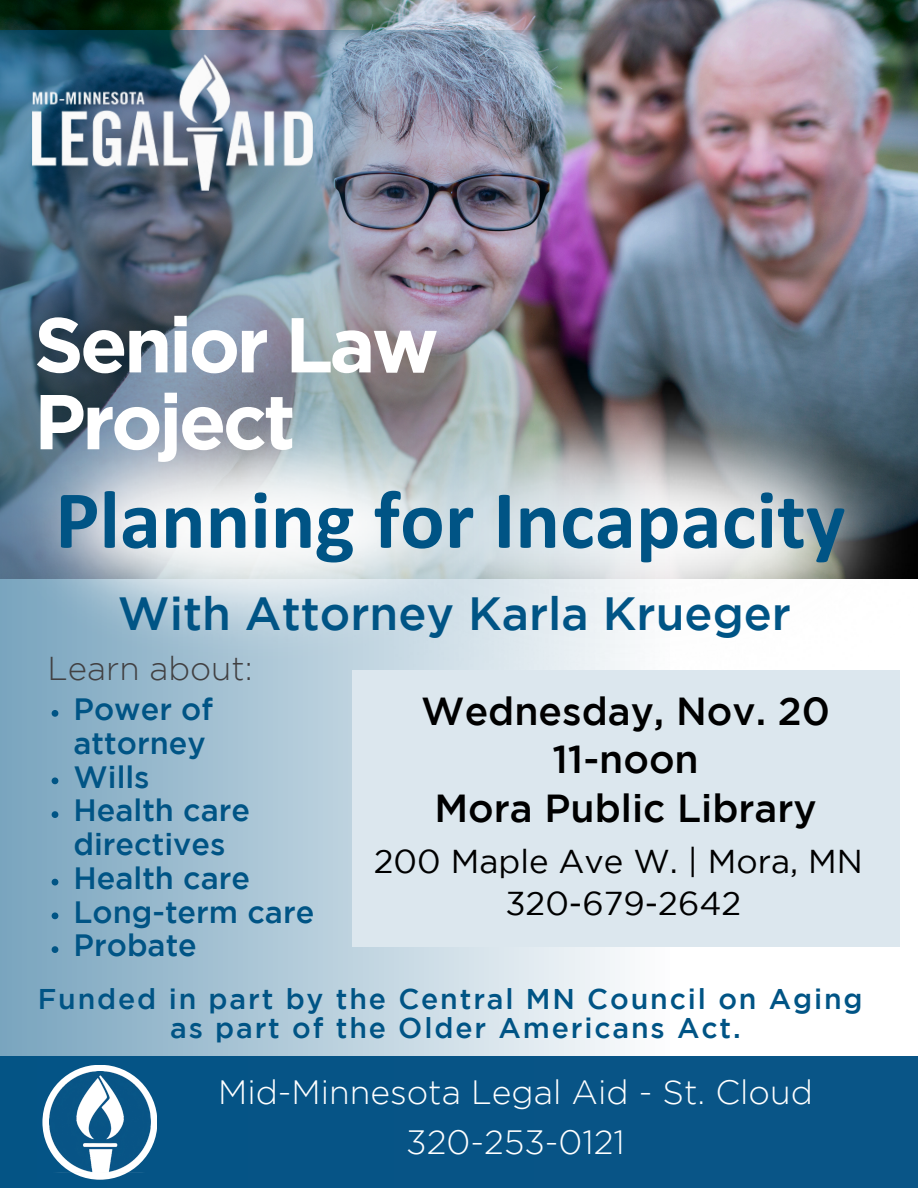
<style>
.page{position:relative;width:918px;height:1188px;background:#fff}
.page>*{position:absolute;margin:0;border:0;box-sizing:border-box;transform-origin:0 0}
.t1{font:700 83.25px "Calibri";color:#005485}
.t2{font:700 77.55px/76.8px "Gotham";letter-spacing:-.045em;color:#fff}
.t3{font:500 46.5px "Gotham";color:#005485}
.t4{font:500 39px/48.3px "Gotham";color:#000;text-align:center}
.t5{font:300 33.6px/50.7px "Gotham";color:#fff;text-align:center}
.t6{font:33px/41.7px "Gotham";color:#000;text-align:center}
.t7{font:300 33px "Gotham";color:#414042}
.t8{font:500 30.75px/33.8px "Gotham";color:#005485}
.t9{font:500 28.5px "Gotham";letter-spacing:.065em;color:#005485}
</style>
<div class="page">
<img style="left:0;top:0;width:918px;height:358px">
<div style="left:0;top:1056px;width:918px;height:132px;background:#095587"></div>
<svg style="left:669px;top:358px;width:249px;height:313px"></svg>
<img style="left:0;top:30px;width:669px;height:1150px">
<svg style="left:0;top:382px;width:506px;height:289px"></svg>
<img style="left:21px;top:30px;width:297px;height:197px">
<div style="left:42px;top:1065px;width:115px;height:115px;background:#fff;border-radius:50%"></div>
<img style="left:49px;top:1072px;width:102px;height:101px">
<div style="left:352px;top:671px;width:548px;height:276px;background:#dce7ee"></div>
<svg style="left:52px;top:710px;width:6px;height:7px"></svg>
<svg style="left:52px;top:777px;width:6px;height:7px"></svg>
<svg style="left:52px;top:811px;width:6px;height:7px"></svg>
<svg style="left:52px;top:879px;width:6px;height:6px"></svg>
<svg style="left:52px;top:912px;width:6px;height:7px"></svg>
<svg style="left:52px;top:946px;width:6px;height:7px"></svg>
<p class="t2" style="left:34px;top:305px;width:406px">Senior Law<br>Project</p>
<h1 class="t1" style="left:55px;top:485px;width:792px">Planning for Incapacity</h1>
<h4 class="t3" style="left:118px;top:596px;width:675px">With Attorney Karla Krueger</h4>
<h4 class="t7" style="left:48px;top:656px;width:207px">Learn about:</h4>
<p class="t4" style="left:421px;top:690px;width:410px">Wednesday, Nov. 20<br>11-noon<br>Mora Public Library</p>
<p class="t8" style="left:74px;top:694px;width:141px">Power of attorney</p>
<p class="t8" style="left:74px;top:762px;width:78px">Wills</p>
<p class="t8" style="left:74px;top:796px;width:178px">Health care directives</p>
<p class="t8" style="left:74px;top:863px;width:178px">Health care</p>
<p class="t8" style="left:74px;top:897px;width:242px">Long-term care</p>
<p class="t8" style="left:74px;top:931px;width:125px">Probate</p>
<p class="t9" style="left:38px;top:988px;width:827px">Funded in part by the Central MN Council on Aging</p>
<h2 class="t9" style="left:170px;top:1017px;width:572px">as part of the Older Americans Act.</h2>
<h3 class="t6" style="left:374px;top:843px;width:490px">200 Maple Ave W. | Mora, MN<br>320-679-2642</h3>
<h4 class="t5" style="left:218px;top:1069px;width:596px">Mid-Minnesota Legal Aid - St. Cloud<br>320-253-0121</h4>
</div>
